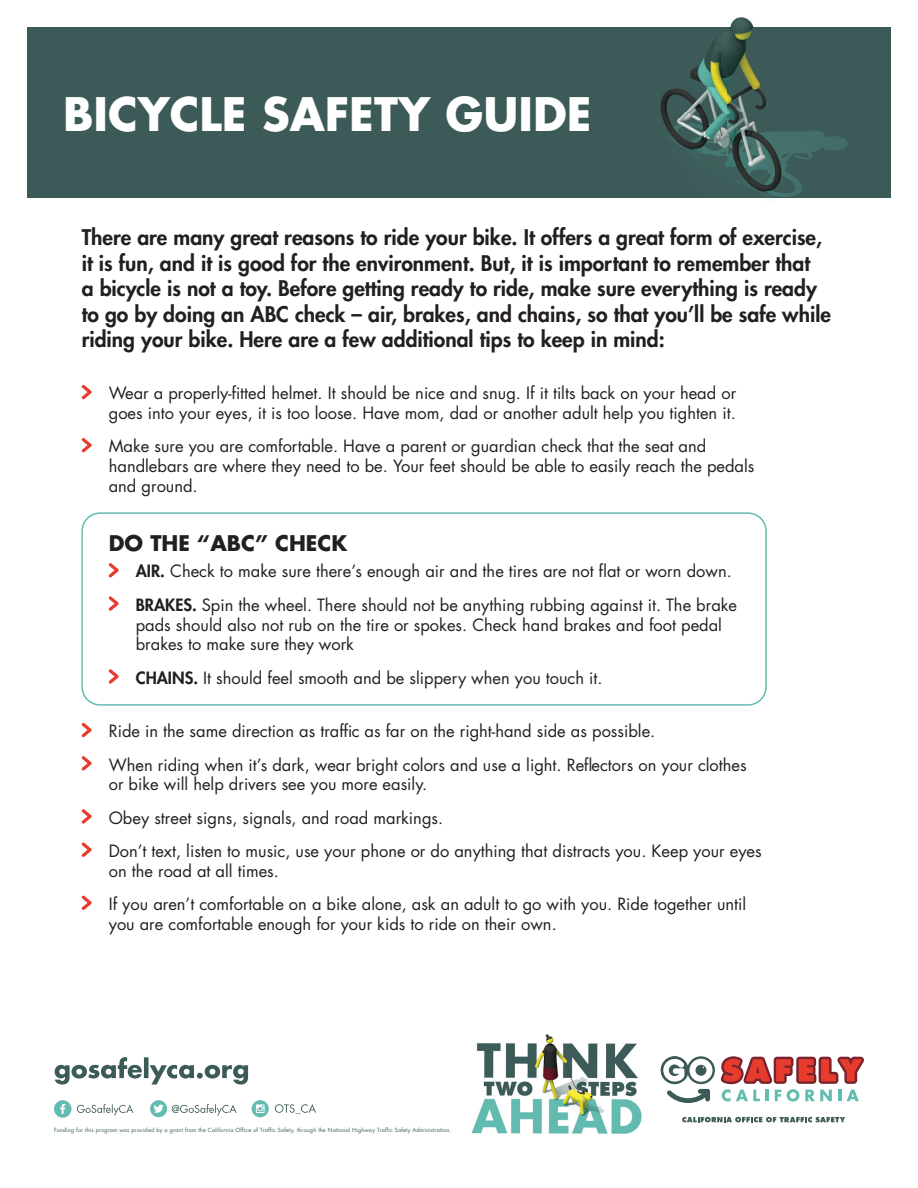
<style>
.page{position:relative;width:918px;height:1188px;background:#fff}
.page>*{position:absolute;margin:0;border:0;box-sizing:border-box;transform-origin:0 0}
.t1{font:700 45px "Futura CE";color:#fff}
.t2{font:800 21px/25.5px "Futura CE";color:#231f20}
.t3{font:700 21px "Futura CE";color:#231f20}
.t4{font:16.5px/33.3px "Futura CE";color:#231f20}
.t5{font:5.55px "Futura LT";letter-spacing:.03em;color:#3c5b58}
.s1{font-weight:800}
</style>
<div class="page">
<div style="left:27px;top:27px;width:864px;height:171px;background:#3c5b58"></div>
<img style="left:660px;top:17px;width:188px;height:182px">
<svg style="left:82px;top:385px;width:10px;height:14px"></svg>
<svg style="left:82px;top:438px;width:10px;height:14px"></svg>
<svg style="left:109px;top:563px;width:10px;height:14px"></svg>
<svg style="left:109px;top:596px;width:10px;height:15px"></svg>
<svg style="left:109px;top:669px;width:10px;height:15px"></svg>
<svg style="left:82px;top:723px;width:10px;height:14px"></svg>
<svg style="left:82px;top:756px;width:10px;height:15px"></svg>
<svg style="left:82px;top:809px;width:10px;height:15px"></svg>
<svg style="left:82px;top:842px;width:10px;height:15px"></svg>
<svg style="left:82px;top:895px;width:10px;height:15px"></svg>
<div style="left:81px;top:512px;width:686px;height:194px;border:2px solid #62bcb0;border-radius:18px"></div>
<svg style="left:55px;top:1057px;width:193px;height:28px"></svg>
<img style="left:471px;top:1034px;width:171px;height:100px">
<div style="left:150px;top:1100px;width:17px;height:17px;background:#62bcb0;border-radius:50%"></div>
<svg style="left:154px;top:1104px;width:10px;height:9px"></svg>
<div style="left:54px;top:1100px;width:17px;height:18px;background:#62bcb0;border-radius:50%"></div>
<svg style="left:60px;top:1104px;width:5px;height:10px"></svg>
<div style="left:252px;top:1100px;width:17px;height:17px;background:#62bcb0;border-radius:50%"></div>
<svg style="left:256px;top:1104px;width:9px;height:9px"></svg>
<svg style="left:275px;top:1104px;width:41px;height:10px"></svg>
<svg style="left:172px;top:1104px;width:65px;height:12px"></svg>
<svg style="left:77px;top:1104px;width:56px;height:12px"></svg>
<svg style="left:682px;top:1117px;width:163px;height:5px"></svg>
<svg style="left:660px;top:1056px;width:204px;height:47px"></svg>
<div style="left:698px;top:1089px;width:12px;height:5px;background:#3c5b58;border-radius:2px"></div>
<div style="left:705px;top:1089px;width:5px;height:12px;background:#3c5b58;border-radius:2px"></div>
<h1 class="t1" style="left:63px;top:81px;width:530px">BICYCLE SAFETY GUIDE</h1>
<p class="t2" style="left:82px;top:224px;width:751px">There are many great reasons to ride your bike. It offers a great form of exercise, it is fun, and it is good for the environment. But, it is important to remember that<br>a bicycle is not a toy. Before getting ready to ride, make sure everything is ready to go by doing an ABC check – air, brakes, and chains, so that you’ll be safe while riding your bike. Here are a few additional tips to keep in mind:</p>
<p class="t4" style="left:109px;top:383px;width:629px;line-height:19.8px">Wear a properly-fitted helmet. It should be nice and snug. If it tilts back on your head or goes into your eyes, it is too loose. Have mom, dad or another adult help you tighten it.</p>
<p class="t4" style="left:109px;top:437px;width:647px;line-height:19.8px">Make sure you are comfortable. Have a parent or guardian check that the seat and handlebars are where they need to be. Your feet should be able to easily reach the pedals and ground.</p>
<p class="t3" style="left:109px;top:527px;width:240px">DO THE “ABC” CHECK</p>
<p class="t4" style="left:136px;top:555px;width:603px"><span class="s1">AIR.</span> Check to make sure there’s enough air and the tires are not flat or worn down.<br><span class="s1">BRAKES.</span> Spin the wheel. There should not be anything rubbing against it. The brake</p>
<p class="t4" style="left:136px;top:615px;width:588px;line-height:19.8px">pads should also not rub on the tire or spokes. Check hand brakes and foot pedal brakes to make sure they work</p>
<p class="t4" style="left:136px;top:661px;width:468px"><span class="s1">CHAINS.</span> It should feel smooth and be slippery when you touch it.</p>
<p class="t4" style="left:109px;top:715px;width:639px">Ride in the same direction as traffi c as far on the right-hand side as possible.<br>When riding when it’s dark, wear bright colors and use a light. Refl ectors on your clothes</p>
<p class="t4" style="left:109px;top:768px;width:655px">or bike will help drivers see you more easily.<br>Obey street signs, signals, and road markings.<br>Don’t text, listen to music, use your phone or do anything that distracts you. Keep your eyes</p>
<p class="t4" style="left:109px;top:854px;width:639px">on the road at all times.<br>If you aren’t comfortable on a bike alone, ask an adult to go with you. Ride together until</p>
<p class="t4" style="left:109px;top:907px;width:449px">you are comfortable enough for your kids to ride on their own.</p>
<p class="t5" style="left:54px;top:1127px;width:399px">Funding for this program was provided by a grant from the California Office of Traffic Safety, through the National Highway Traffic Safety Administration.</p>
</div>
